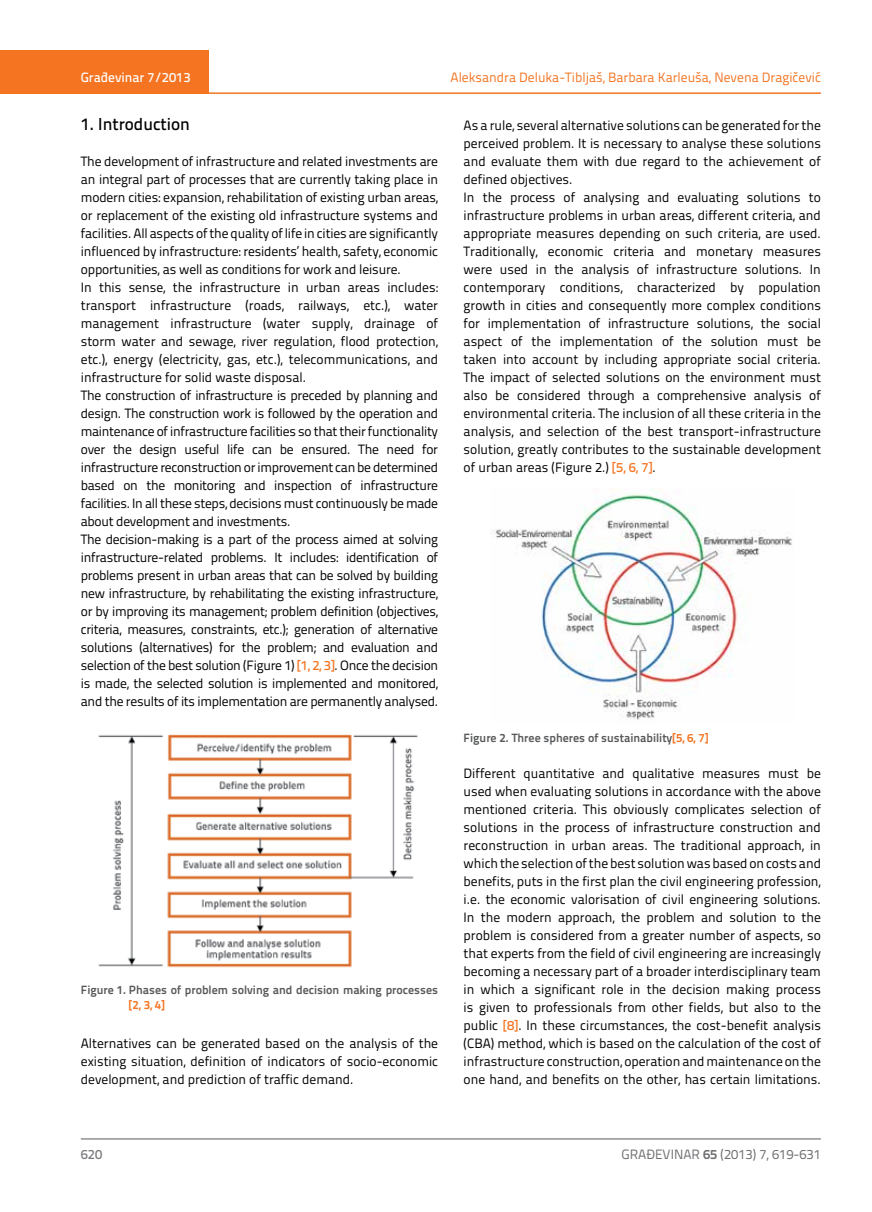
<style>
.page{position:relative;width:872px;height:1212px;background:#fff}
.page>*{position:absolute;margin:0;border:0;box-sizing:border-box;transform-origin:0 0}
.t1{font:500 17.25px "Titillium Text 22 L";color:#000}
.t2{font:13.5px/18px "Titillium Text 22 L";letter-spacing:-.01em;color:#000}
.t3{font:13.5px "Titillium Text 22 L";color:#f47421}
.t4{font:13.5px "Titillium Text 22 L";color:#6d6e71}
.t5{font:500 13.5px "Titillium Text 22 L";color:#fff}
.t6{font:500 13.5px "Titillium Text 22 L";color:#797a7d}
.t7{font:700 12px "Titillium Text 22 L";color:#58595b}
.t8{font:700 12px "Titillium Text 22 L";color:#f47421}
.s1{font-weight:500;color:#f47421}
.s2{color:#f47421}
.s3{font-weight:700}
</style>
<div class="page">
<div style="left:0;top:50px;width:208px;height:44px;background:#f47421"></div>
<hr style="left:0;top:92px;width:821px;height:2px;background:#f47421">
<hr style="left:81px;top:1139px;width:740px;height:1px;background:#58595b">
<img style="left:98px;top:734px;width:320px;height:234px">
<img style="left:490px;top:489px;width:302px;height:231px">
<p class="t5" style="left:81px;top:67px;width:111px">Građevinar 7/2013</p>
<p class="t1" style="left:81px;top:110px;width:111px">1. Introduction</p>
<p class="t2" style="left:81px;top:151px;width:359px">The development of infrastructure and related investments are an integral part of processes that are currently taking place in modern cities: expansion, rehabilitation of existing urban areas, or replacement of the existing old infrastructure systems and facilities. All aspects of the quality of life in cities are significantly influenced by infrastructure: residents’ health, safety, economic opportunities, as well as conditions for work and leisure.<br>In this sense, the infrastructure in urban areas includes: transport infrastructure (roads, railways, etc.), water management infrastructure (water supply, drainage of storm water and sewage, river regulation, flood protection, etc.), energy (electricity, gas, etc.), telecommunications, and infrastructure for solid waste disposal.<br>The construction of infrastructure is preceded by planning and design. The construction work is followed by the operation and maintenance of infrastructure facilities so that their functionality over the design useful life can be ensured. The need for infrastructure reconstruction or improvement can be determined based on the monitoring and inspection of infrastructure facilities. In all these steps, decisions must continuously be made about development and investments.<br>The decision-making is a part of the process aimed at solving infrastructure-related problems. It includes: identification of problems present in urban areas that can be solved by building new infrastructure, by rehabilitating the existing infrastructure, or by improving its management; problem definition (objectives, criteria, measures, constraints, etc.); generation of alternative solutions (alternatives) for the problem; and evaluation and selection of the best solution (Figure 1) <span class="s1">[1, 2, 3]</span>. Once the decision is made, the selected solution is implemented and monitored, and the results of its implementation are permanently analysed.</p>
<p class="t7" style="left:81px;top:981px;width:359px">Figure 1. Phases of problem solving and decision making processes</p>
<p class="t8" style="left:129px;top:996px;width:37px">[2, 3, 4]</p>
<p class="t2" style="left:81px;top:1034px;width:359px;text-align:justify">Alternatives can be generated based on the analysis of the existing situation, definition of indicators of socio-economic development, and prediction of traffic demand.</p>
<p class="t3" style="left:450px;top:68px;width:372px">Aleksandra Deluka-Tibljaš, Barbara Karleuša, Nevena Dragičević</p>
<p class="t2" style="left:463px;top:115px;width:359px">As a rule, several alternative solutions can be generated for the perceived problem. It is necessary to analyse these solutions and evaluate them with due regard to the achievement of defined objectives.<br>In the process of analysing and evaluating solutions to infrastructure problems in urban areas, different criteria, and appropriate measures depending on such criteria, are used.<br>Traditionally, economic criteria and monetary measures were used in the analysis of infrastructure solutions. In contemporary conditions, characterized by population growth in cities and consequently more complex conditions for implementation of infrastructure solutions, the social aspect of the implementation of the solution must be taken into account by including appropriate social criteria.<br>The impact of selected solutions on the environment must also be considered through a comprehensive analysis of environmental criteria. The inclusion of all these criteria in the analysis, and selection of the best transport-infrastructure solution, greatly contributes to the sustainable development of urban areas (Figure 2.) <span class="s1">[5, 6, 7]</span>.</p>
<p class="t7" style="left:463px;top:728px;width:246px">Figure 2. Three spheres of sustainability<span class="s2">[5, 6, 7]</span></p>
<p class="t2" style="left:463px;top:764px;width:359px;text-align:justify">Different quantitative and qualitative measures must be used when evaluating solutions in accordance with the above mentioned criteria. This obviously complicates selection of solutions in the process of infrastructure construction and reconstruction in urban areas. The traditional approach, in which the selection of the best solution was based on costs and benefits, puts in the first plan the civil engineering profession, i.e. the economic valorisation of civil engineering solutions.<br>In the modern approach, the problem and solution to the problem is considered from a greater number of aspects, so that experts from the field of civil engineering are increasingly becoming a necessary part of a broader interdisciplinary team in which a significant role in the decision making process is given to professionals from other fields, but also to the public <span class="s1">[8]</span>. In these circumstances, the cost-benefit analysis (CBA) method, which is based on the calculation of the cost of infrastructure construction, operation and maintenance on the one hand, and benefits on the other, has certain limitations.</p>
<p class="t6" style="left:81px;top:1144px;width:23px">620</p>
<p class="t4" style="left:621px;top:1144px;width:201px">GRAĐEVINAR <span class="s3">65</span> (2013) 7, 619-631</p>
</div>
